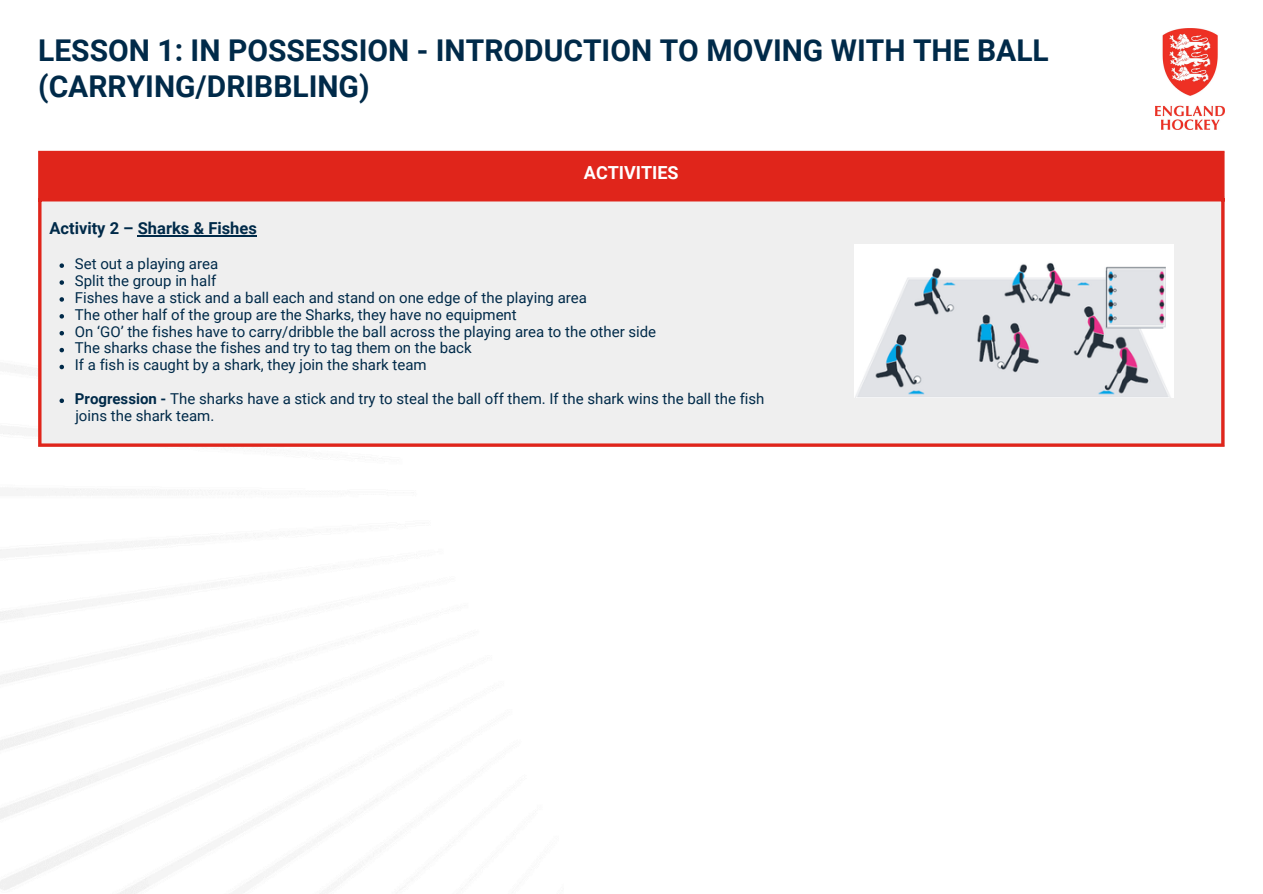
<style>
.page{position:relative;width:1263px;height:894px;background:#fff}
.page>*{position:absolute;margin:0;border:0;box-sizing:border-box;transform-origin:0 0}
.t1{font:700 30px/36px "Roboto";color:#002a49}
.t2{font:700 18px "Roboto";color:#fff}
.t3{font:700 16.5px "Roboto";color:#002a49}
.t4{font:15px "Roboto";color:#002a49}
.s1{font-weight:700}
</style>
<div class="page">
<img style="left:0;top:364px;width:564px;height:529px">
<div style="left:38px;top:196px;width:1186px;height:250px;background:#efefef"></div>
<img style="left:1155px;top:29px;width:70px;height:101px">
<div style="left:40px;top:152px;width:1183px;height:48px;background:#e0251b"></div>
<hr style="left:138px;top:235px;width:119px;height:1px;background:#002a49">
<svg style="left:60px;top:263px;width:4px;height:5px"></svg>
<svg style="left:60px;top:280px;width:4px;height:5px"></svg>
<svg style="left:60px;top:297px;width:4px;height:4px"></svg>
<svg style="left:60px;top:314px;width:4px;height:4px"></svg>
<svg style="left:60px;top:331px;width:4px;height:4px"></svg>
<svg style="left:60px;top:348px;width:4px;height:4px"></svg>
<svg style="left:60px;top:364px;width:4px;height:5px"></svg>
<svg style="left:60px;top:398px;width:4px;height:5px"></svg>
<svg style="left:38px;top:154px;width:4px;height:289px"></svg>
<hr style="left:1221px;top:154px;width:3px;height:289px;background:#e0251b">
<hr style="left:38px;top:151px;width:1186px;height:3px;background:#e0251b">
<hr style="left:38px;top:198px;width:1186px;height:3px;background:#e0251b">
<hr style="left:38px;top:443px;width:1186px;height:3px;background:#e0251b">
<img style="left:854px;top:244px;width:319px;height:153px">
<p class="t1" style="left:38px;top:33px;width:1012px">LESSON 1: IN POSSESSION - INTRODUCTION TO MOVING WITH THE BALL (CARRYING/DRIBBLING)</p>
<h1 class="t2" style="left:584px;top:162px;width:96px">ACTIVITIES</h1>
<p class="t3" style="left:49px;top:219px;width:209px">Activity 2 – Sharks &amp; Fishes</p>
<p class="t4" style="left:75px;top:255px;width:145px">Set out a playing area</p>
<p class="t4" style="left:75px;top:272px;width:143px">Split the group in half</p>
<p class="t4" style="left:75px;top:289px;width:514px">Fishes have a stick and a ball each and stand on one edge of the playing area</p>
<p class="t4" style="left:75px;top:306px;width:443px">The other half of the group are the Sharks, they have no equipment</p>
<p class="t4" style="left:75px;top:322px;width:583px">On ‘GO’ the fishes have to carry/dribble the ball across the playing area to the other side</p>
<p class="t4" style="left:75px;top:339px;width:398px">The sharks chase the fishes and try to tag them on the back</p>
<p class="t4" style="left:75px;top:356px;width:353px">If a fish is caught by a shark, they join the shark team</p>
<p class="t4" style="left:75px;top:390px;width:691px"><span class="s1">Progression -</span> The sharks have a stick and try to steal the ball off them. If the shark wins the ball the fish</p>
<p class="t4" style="left:75px;top:407px;width:140px">joins the shark team.</p>
</div>
